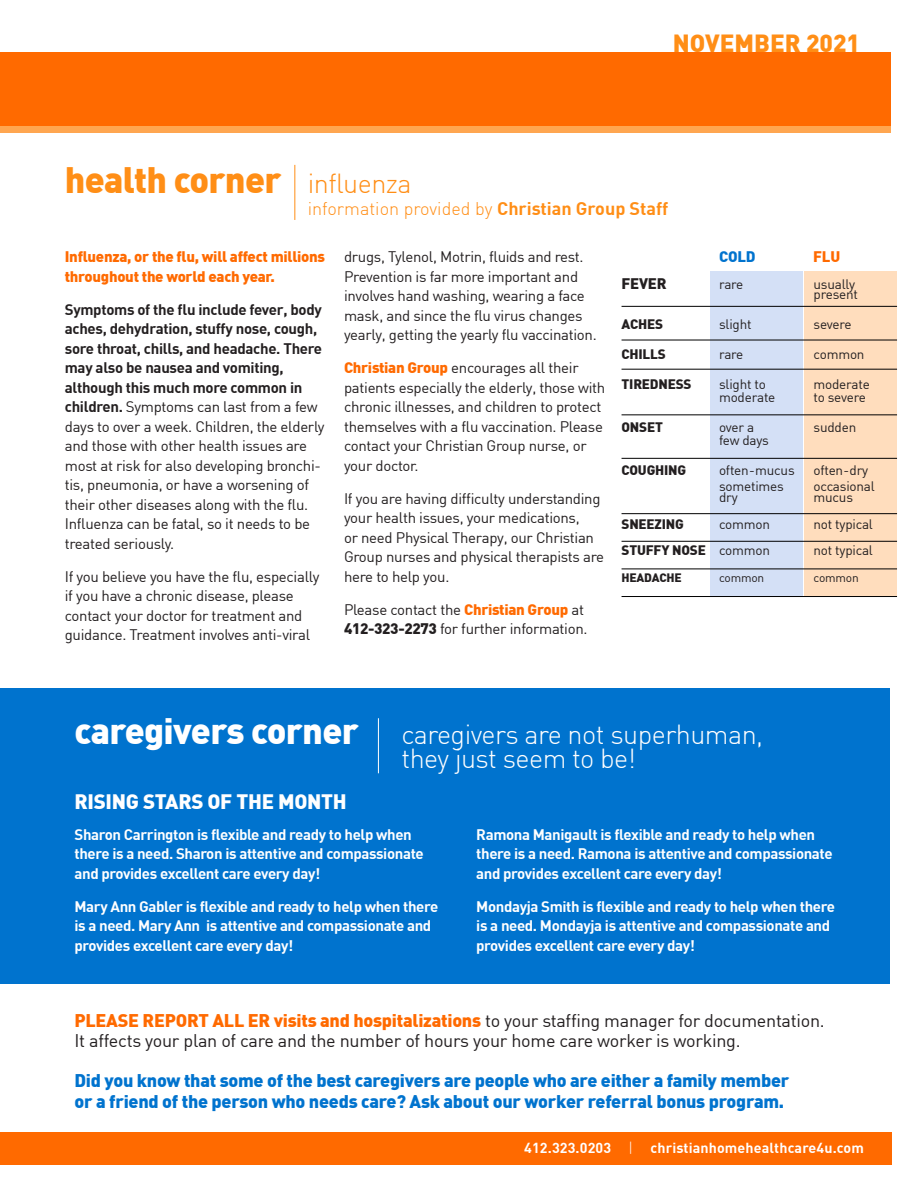
<style>
.page{position:relative;width:918px;height:1188px;background:#fff}
.page>*{position:absolute;margin:0;border:0;box-sizing:border-box;transform-origin:0 0}
.t1{font:900 36px "DIN";letter-spacing:-.02em;color:#ff8e16}
.t2{font:300 27px/24.6px "DIN";letter-spacing:-.02em;color:#fff}
.t3{font:900 24.3px "DIN";color:#ff8e16}
.Body_Copy{font:900 20.4px "DIN";letter-spacing:-.015em;color:#fff}
.Body_Copy-2{font:18px/19.5px "DIN";letter-spacing:-.015em;color:#231f20}
.Body_Copy-3{font:900 18px/21px "DIN";letter-spacing:-.015em;color:#0073ce}
.t4{font:300 18px "DIN";color:#ff8e16}
.Body_Copy-4{font:15px/19.5px "DIN";letter-spacing:-.02em;color:#231f20}
.Body_Copy-5{font:700 15px/19.5px "DIN";letter-spacing:-.025em;color:#fff}
.Body_Copy-6{font:900 15px/19.5px "DIN";letter-spacing:-.02em;color:#ff6a00}
.Body_Copy-7{font:900 15px "DIN";letter-spacing:-.015em;color:#231f20}
.Body_Copy-8{font:900 15px "DIN";color:#0073ce}
.t5{font:700 14.25px "DIN";letter-spacing:.01em;color:#fff}
.Body_Copy-9{font:13.5px/10.5px "DIN";letter-spacing:-.015em;color:#231f20}
.Body_Copy-10{font:900 13.5px "DIN";letter-spacing:-.015em;color:#231f20}
.t6{font:500 12px "DIN";letter-spacing:-.02em;color:#fff}
.Body_Copy-11{font:12px "DIN";letter-spacing:-.015em;color:#231f20}
.Body_Copy-12{font:900 12px "DIN";letter-spacing:-.015em;color:#231f20}
.s1{font-weight:300;font-size:27px}
.s2{font-weight:700}
.s3{font-weight:900;color:#ff6a00}
.s4{font-weight:900}
.s5{font-weight:400}
.s6{font-weight:900;font-size:36px}
.s7{font-weight:300}
</style>
<div class="page">
<svg style="left:0;top:125px;width:891px;height:7px;background:#ff9d44"></svg>
<div style="left:0;top:52px;width:891px;height:73px;background:#ff6a00"></div>
<div style="left:1px;top:1132px;width:891px;height:32px;background:#ff6a00"></div>
<div style="left:710px;top:271px;width:92px;height:325px;background:#d4e0f6"></div>
<div style="left:805px;top:271px;width:92px;height:325px;background:#ffddbd"></div>
<div style="left:0;top:688px;width:890px;height:296px;background:#0073ce"></div>
<hr style="left:378px;top:718px;width:1px;height:55px;background:#fff">
<hr style="left:295px;top:165px;width:1px;height:55px;background:#ff8e16">
<hr style="left:622px;top:306px;width:275px;height:1px;background:#000">
<hr style="left:622px;top:340px;width:275px;height:1px;background:#000">
<hr style="left:622px;top:369px;width:275px;height:1px;background:#000">
<hr style="left:622px;top:415px;width:275px;height:1px;background:#000">
<hr style="left:622px;top:458px;width:275px;height:1px;background:#000">
<hr style="left:622px;top:513px;width:275px;height:1px;background:#000">
<hr style="left:622px;top:541px;width:275px;height:1px;background:#000">
<hr style="left:622px;top:569px;width:275px;height:1px;background:#000">
<hr style="left:622px;top:596px;width:275px;height:1px;background:#000">
<h3 class="t3" style="left:673px;top:27px;width:189px">NOVEMBER 2021</h3>
<p class="t1" style="left:65px;top:156px;width:349px">health corner <span class="s1">influenza</span></p>
<p class="t4" style="left:308px;top:197px;width:362px">information provided by <span class="s2">Christian Group Staff</span></p>
<p class="Body_Copy-6" style="left:65px;top:247px;width:262px">Influenza, or the flu, will affect millions throughout the world each year.</p>
<p class="Body_Copy-4" style="left:65px;top:300px;width:261px"><span class="s2">Symptoms of the flu include fever, body aches, dehydration, stuffy nose, cough, sore throat, chills, and headache. There may also be nausea and vomiting, although this much more common in children.</span> Symptoms can last from a few days to over a week. Children, the elderly and those with other health issues are most at risk for also developing bronchi&shy;tis, pneumonia, or have a worsening of their other diseases along with the flu.<br>Influenza can be fatal, so it needs to be treated seriously.</p>
<p class="Body_Copy-4" style="left:65px;top:567px;width:256px">If you believe you have the flu, especially if you have a chronic disease, please contact your doctor for treatment and guidance. Treatment involves anti-viral</p>
<p class="Body_Copy-8" style="left:719px;top:247px;width:38px">COLD</p>
<p class="Body_Copy-6" style="left:813px;top:247px;width:29px">FLU</p>
<p class="Body_Copy-4" style="left:344px;top:247px;width:254px">drugs, Tylenol, Motrin, fluids and rest.<br>Prevention is far more important and involves hand washing, wearing a face mask, and since the flu virus changes yearly, getting the yearly flu vaccination.</p>
<p class="Body_Copy-4" style="left:344px;top:358px;width:263px"><span class="s3">Christian Group</span> encourages all their patients especially the elderly, those with chronic illnesses, and children to protect themselves with a flu vaccination. Please contact your Christian Group nurse, or your doctor.</p>
<p class="Body_Copy-4" style="left:344px;top:489px;width:262px">If you are having difficulty understanding your health issues, your medications,<br>or need Physical Therapy, our Christian Group nurses and physical therapists are here to help you.</p>
<p class="Body_Copy-4" style="left:344px;top:600px;width:245px">Please contact the <span class="s3">Christian Group</span> at<br><span class="s4">412-323-2273</span> for further information.</p>
<p class="Body_Copy-7" style="left:622px;top:273px;width:47px">FEVER</p>
<p class="Body_Copy-9" style="left:719px;top:279px;width:26px">rare</p>
<p class="Body_Copy-9" style="left:814px;top:279px;width:46px">usually present</p>
<p class="Body_Copy-10" style="left:622px;top:315px;width:43px">ACHES</p>
<p class="Body_Copy-9" style="left:719px;top:319px;width:34px">slight</p>
<p class="Body_Copy-9" style="left:814px;top:319px;width:40px">severe</p>
<p class="Body_Copy-10" style="left:622px;top:345px;width:46px">CHILLS</p>
<p class="Body_Copy-9" style="left:719px;top:348px;width:26px">rare</p>
<p class="Body_Copy-9" style="left:814px;top:348px;width:53px">common</p>
<p class="Body_Copy-10" style="left:622px;top:375px;width:72px">TIREDNESS</p>
<p class="Body_Copy-9" style="left:719px;top:378px;width:48px">slight to</p>
<p class="Body_Copy-9" style="left:814px;top:378px;width:58px">moderate</p>
<p class="Body_Copy-9" style="left:719px;top:392px;width:58px">moderate</p>
<p class="Body_Copy-9" style="left:814px;top:392px;width:54px">to severe</p>
<p class="Body_Copy-10" style="left:622px;top:418px;width:43px">ONSET</p>
<p class="Body_Copy-9" style="left:719px;top:421px;width:37px">over a</p>
<p class="Body_Copy-9" style="left:814px;top:421px;width:44px">sudden</p>
<p class="Body_Copy-9" style="left:719px;top:435px;width:51px">few days</p>
<p class="Body_Copy-10" style="left:622px;top:461px;width:66px">COUGHING</p>
<p class="Body_Copy-9" style="left:719px;top:465px;width:77px">often-mucus</p>
<p class="Body_Copy-9" style="left:814px;top:465px;width:56px">often-dry</p>
<p class="Body_Copy-9" style="left:719px;top:481px;width:66px">sometimes</p>
<p class="Body_Copy-9" style="left:814px;top:481px;width:63px">occasional</p>
<p class="Body_Copy-9" style="left:719px;top:492px;width:20px">dry</p>
<p class="Body_Copy-9" style="left:814px;top:492px;width:41px">mucus</p>
<p class="Body_Copy-10" style="left:622px;top:515px;width:64px">SNEEZING</p>
<p class="Body_Copy-9" style="left:719px;top:518px;width:53px">common</p>
<p class="Body_Copy-9" style="left:814px;top:518px;width:61px">not typical</p>
<p class="Body_Copy-10" style="left:622px;top:541px;width:150px">STUFFY NOSE <span class="s5">common</span></p>
<p class="Body_Copy-9" style="left:814px;top:545px;width:61px">not typical</p>
<p class="Body_Copy-12" style="left:622px;top:570px;width:62px">HEADACHE</p>
<p class="Body_Copy-11" style="left:719px;top:570px;width:47px">common</p>
<p class="Body_Copy-11" style="left:814px;top:570px;width:47px">common</p>
<p class="t2" style="left:402px;top:722px;width:363px;text-indent:-327px"><span class="s6">caregivers corner</span> caregivers are not superhuman, they just seem to be!</p>
<p class="Body_Copy" style="left:75px;top:788px;width:274px">RISING STARS OF THE MONTH</p>
<p class="Body_Copy-5" style="left:75px;top:824px;width:351px">Sharon Carrington is flexible and ready to help when there is a need. Sharon is attentive and compassionate and provides excellent care every day!</p>
<p class="Body_Copy-5" style="left:75px;top:896px;width:365px">Mary Ann Gabler is flexible and ready to help when there is a need. Mary Ann is attentive and compassionate and provides excellent care every day!</p>
<p class="Body_Copy-5" style="left:476px;top:824px;width:358px">Ramona Manigault is flexible and ready to help when there is a need. Ramona is attentive and compassionate and provides excellent care every day!</p>
<p class="Body_Copy-5" style="left:476px;top:896px;width:360px">Mondayja Smith is flexible and ready to help when there is a need. Mondayja is attentive and compassionate and provides excellent care every day!</p>
<p class="Body_Copy-2" style="left:75px;top:1011px;width:752px"><span class="s3">PLEASE REPORT ALL ER visits and hospitalizations</span> to your staffing manager for documentation.<br>It affects your plan of care and the number of hours your home care worker is working.</p>
<p class="Body_Copy-3" style="left:75px;top:1069px;width:716px">Did you know that some of the best caregivers are people who are either a family member or a friend of the person who needs care? Ask about our worker referral bonus program.</p>
<p class="t5" style="left:629px;top:1139px;width:237px"><span class="s7">|</span> christianhomehealthcare4u.com</p>
<p class="t5" style="left:524px;top:1139px;width:89px">412.323.0203</p>
<p class="t6" style="left:595px;top:1143px;width:101px"><span class="s7">|</span> tel 412.323.0203</p>
<p class="t6" style="left:706px;top:1143px;width:182px"><span class="s7">|</span> christianhomehealthcare4u.com</p>
</div>
